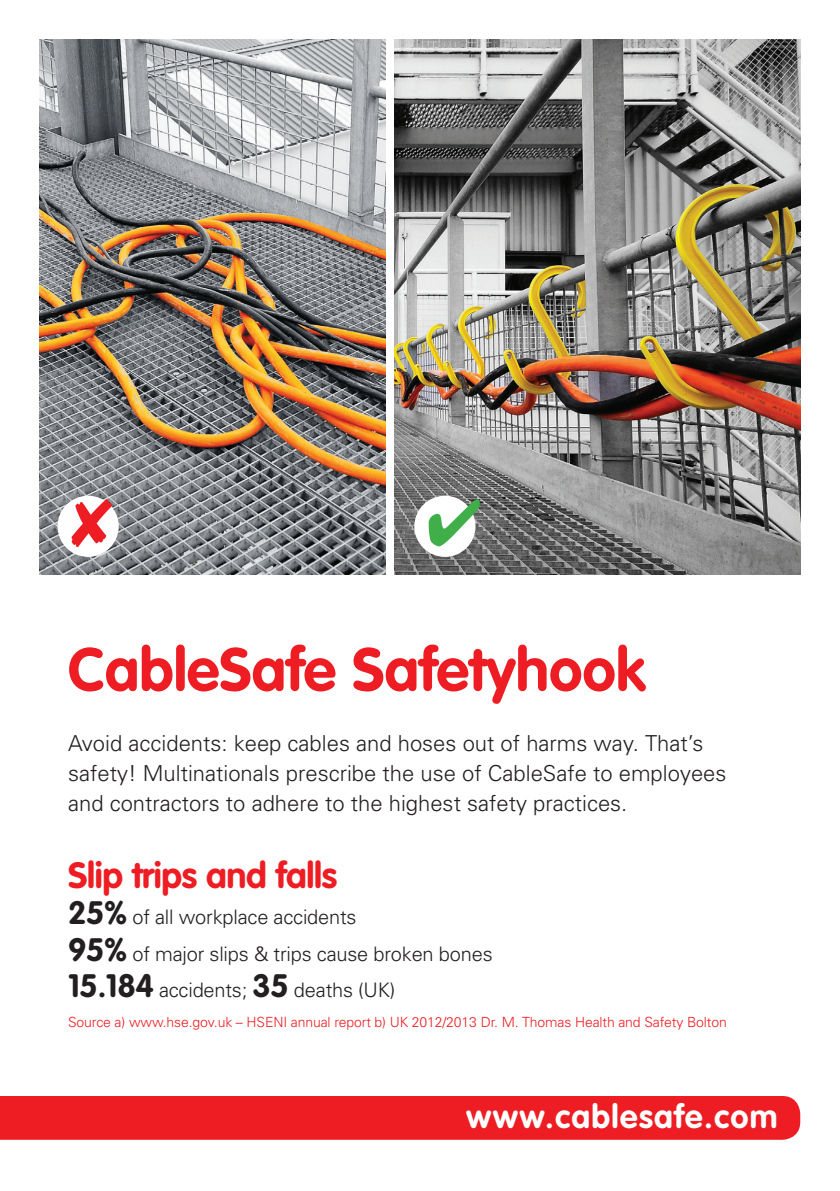
<style>
.page{position:relative;width:840px;height:1191px;background:#fff}
.page>*{position:absolute;margin:0;border:0;box-sizing:border-box;transform-origin:0 0}
.t1{font:700 60px "VAG Rounded";color:#ee1d23}
.t2{font:700 36px "VAG Rounded";letter-spacing:-.01em;color:#ee1d23}
.t3{font:700 32.6px "VAG Rounded";letter-spacing:.04em;color:#fff}
.t4{font:300 22px/30px "Univers";color:#231f20}
.t5{font:300 20px "Univers";letter-spacing:-.01em;color:#231f20}
.t6{font:300 14px "Univers";letter-spacing:-.01em;color:#ee1d23}
.s1{font-family:"VAG Rounded";font-weight:700;font-size:32px}
</style>
<div class="page">
<div style="left:0;top:1096px;width:799px;height:43px;background:#ee1d23"></div>
<img style="left:394px;top:40px;width:405px;height:534px">
<img style="left:40px;top:40px;width:346px;height:534px">
<div style="left:414px;top:496px;width:61px;height:61px;background:#fff;border-radius:50%"></div>
<div style="left:57px;top:496px;width:62px;height:61px;background:#fff;border-radius:50%"></div>
<svg style="left:71px;top:498px;width:41px;height:49px"></svg>
<svg style="left:428px;top:498px;width:51px;height:48px"></svg>
<p class="t1" style="left:68px;top:634px;width:579px">CableSafe Safetyhook</p>
<p class="t4" style="left:68px;top:728px;width:659px">Avoid accidents: keep cables and hoses out of harms way. That’s safety! Multinationals prescribe the use of CableSafe to employees and contractors to adhere to the highest safety practices.</p>
<p class="t2" style="left:68px;top:854px;width:270px">Slip trips and falls</p>
<p class="t5" style="left:68px;top:905px;width:290px"><span class="s1">25%</span> of all workplace accidents</p>
<p class="t5" style="left:68px;top:941px;width:426px"><span class="s1">95%</span> of major slips &amp; trips cause broken bones</p>
<p class="t5" style="left:68px;top:977px;width:328px"><span class="s1">15.184</span> accidents; <span class="s1">35</span> deaths (UK)</p>
<p class="t6" style="left:68px;top:1013px;width:659px">Source a) www.hse.gov.uk – HSENI annual report b) UK 2012/2013 Dr. M. Thomas Health and Safety Bolton</p>
<p class="t3" style="left:466px;top:1097px;width:313px">www.cablesafe.com</p>
</div>
